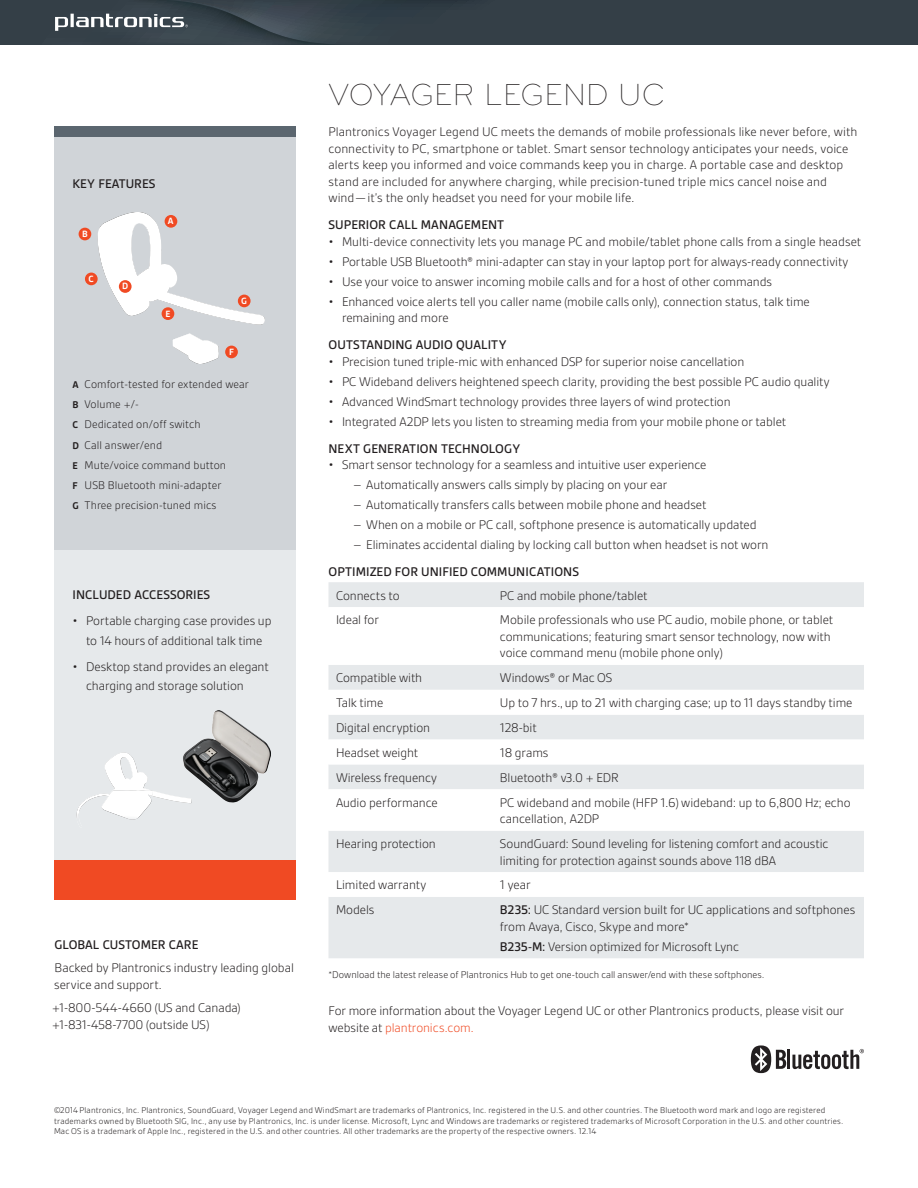
<style>
.page{position:relative;width:918px;height:1188px;background:#fff}
.page>*{position:absolute;margin:0;border:0;box-sizing:border-box;transform-origin:0 0}
.t1{font:300 31.5px "Bryant";letter-spacing:.005em;color:#231f20}
.t2{font:300 13.5px/16.5px "Gesta";letter-spacing:-.005em;color:#231f20}
.t3{font:500 13.5px "Gesta";letter-spacing:.005em;color:#231f20}
.t4{font:300 12px/20.2px "Gesta";letter-spacing:.01em;color:#231f20}
.t5{font:300 10.5px "Gesta";letter-spacing:.005em;color:#231f20}
.t6{font:700 9.75px "Gesta";color:#fff}
.t7{font:300 9px/10.5px "Gesta";letter-spacing:.02em;color:#231f20}
.s1{font-weight:700;font-size:10.5px}
.s2{font-weight:500}
.s3{color:#f04a23}
</style>
<div class="page">
<div style="left:54px;top:137px;width:242px;height:413px;background:#d0d4d8"></div>
<img style="left:98px;top:212px;width:167px;height:127px">
<div style="left:328px;top:582px;width:536px;height:376px;background:#e6e9eb"></div>
<svg style="left:328px;top:607px;width:536px;height:290px"></svg>
<div style="left:54px;top:126px;width:242px;height:11px;background:#5b666f"></div>
<div style="left:54px;top:550px;width:242px;height:310px;background:#e6e9eb"></div>
<div style="left:54px;top:860px;width:242px;height:40px;background:#f04a23"></div>
<svg style="left:0;top:0;width:918px;height:45px"></svg>
<img style="left:105px;top:753px;width:44px;height:37px">
<img style="left:76px;top:790px;width:77px;height:30px">
<img style="left:153px;top:791px;width:30px;height:12px">
<img style="left:183px;top:710px;width:88px;height:93px">
<hr style="left:787px;top:1050px;width:3px;height:19px;background:#231f20">
<svg style="left:751px;top:1045px;width:35px;height:28px"></svg>
<svg style="left:792px;top:1049px;width:72px;height:20px"></svg>
<div style="left:162px;top:307px;width:12px;height:13px;background:#f04a23;border-radius:50%"></div>
<div style="left:165px;top:215px;width:12px;height:13px;background:#f04a23;border-radius:50%"></div>
<div style="left:119px;top:280px;width:13px;height:13px;background:#f04a23;border-radius:50%"></div>
<div style="left:85px;top:273px;width:13px;height:12px;background:#f04a23;border-radius:50%"></div>
<div style="left:79px;top:228px;width:12px;height:12px;background:#f04a23;border-radius:50%"></div>
<div style="left:225px;top:346px;width:13px;height:12px;background:#f04a23;border-radius:50%"></div>
<div style="left:238px;top:295px;width:13px;height:12px;background:#f04a23;border-radius:50%"></div>
<p class="t3" style="left:73px;top:176px;width:84px">KEY FEATURES</p>
<p class="t6" style="left:82px;top:228px;width:7px">B</p>
<p class="t6" style="left:168px;top:216px;width:7px">A</p>
<p class="t6" style="left:89px;top:273px;width:7px">C</p>
<p class="t6" style="left:122px;top:281px;width:8px">D</p>
<p class="t6" style="left:165px;top:308px;width:6px">E</p>
<p class="t6" style="left:241px;top:295px;width:7px">G</p>
<p class="t6" style="left:229px;top:346px;width:6px">F</p>
<p class="t4" style="left:73px;top:374px;width:178px"><span class="s1">A</span> Comfort-tested for extended wear<br><span class="s1">B</span> Volume +/-<br><span class="s1">C</span> Dedicated on/off switch<br><span class="s1">D</span> Call answer/end<br><span class="s1">E</span> Mute/voice command button<br><span class="s1">F</span> USB Bluetooth mini-adapter<br><span class="s1">G</span> Three precision-tuned mics</p>
<p class="t3" style="left:73px;top:587px;width:139px">INCLUDED ACCESSORIES</p>
<p class="t2" style="left:73px;top:611px;width:201px;line-height:19.5px;text-align:center">• Portable charging case provides up to 14 hours of additional talk time</p>
<p class="t2" style="left:86px;top:657px;width:184px;line-height:19.5px;text-indent:-14px">• Desktop stand provides an elegant charging and storage solution</p>
<p class="t3" style="left:54px;top:937px;width:146px">GLOBAL CUSTOMER CARE</p>
<p class="t2" style="left:54px;top:960px;width:241px">Backed by Plantronics industry leading global service and support.</p>
<p class="t2" style="left:52px;top:999px;width:190px">+1-800-544-4660 (US and Canada) +1-831-458-7700 (outside US)</p>
<h1 class="t1" style="left:328px;top:76px;width:338px">VOYAGER LEGEND UC</h1>
<p class="t2" style="left:328px;top:123px;width:530px">Plantronics Voyager Legend UC meets the demands of mobile professionals like never before, with connectivity to PC, smartphone or tablet. Smart sensor technology anticipates your needs, voice alerts keep you informed and voice commands keep you in charge. A portable case and desktop stand are included for anywhere charging, while precision-tuned triple mics cancel noise and wind—it’s the only headset you need for your mobile life.</p>
<p class="t3" style="left:328px;top:217px;width:177px">SUPERIOR CALL MANAGEMENT</p>
<p class="t2" style="left:328px;top:233px;width:534px">• Multi-device connectivity lets you manage PC and mobile/tablet phone calls from a single headset</p>
<p class="t2" style="left:328px;top:253px;width:521px">• Portable USB Bluetooth® mini-adapter can stay in your laptop port for always-ready connectivity</p>
<p class="t2" style="left:328px;top:273px;width:445px">• Use your voice to answer incoming mobile calls and for a host of other commands</p>
<p class="t2" style="left:342px;top:293px;width:469px;text-indent:-14px">• Enhanced voice alerts tell you caller name (mobile calls only), connection status, talk time remaining and more</p>
<p class="t3" style="left:328px;top:337px;width:180px">OUTSTANDING AUDIO QUALITY</p>
<p class="t2" style="left:328px;top:353px;width:417px">• Precision tuned triple-mic with enhanced DSP for superior noise cancellation</p>
<p class="t2" style="left:328px;top:373px;width:503px">• PC Wideband delivers heightened speech clarity, providing the best possible PC audio quality</p>
<p class="t2" style="left:328px;top:393px;width:404px">• Advanced WindSmart technology provides three layers of wind protection</p>
<p class="t2" style="left:328px;top:413px;width:459px">• Integrated A2DP lets you listen to streaming media from your mobile phone or tablet</p>
<p class="t3" style="left:328px;top:441px;width:193px">NEXT GENERATION TECHNOLOGY</p>
<p class="t2" style="left:328px;top:456px;width:380px">• Smart sensor technology for a seamless and intuitive user experience</p>
<p class="t2" style="left:353px;top:476px;width:316px">– Automatically answers calls simply by placing on your ear</p>
<p class="t2" style="left:353px;top:496px;width:355px">– Automatically transfers calls between mobile phone and headset</p>
<p class="t2" style="left:353px;top:516px;width:405px">– When on a mobile or PC call, softphone presence is automatically updated</p>
<p class="t2" style="left:353px;top:536px;width:417px">– Eliminates accidental dialing by locking call button when headset is not worn</p>
<p class="t3" style="left:328px;top:564px;width:252px">OPTIMIZED FOR UNIFIED COMMUNICATIONS</p>
<p class="t2" style="left:336px;top:587px;width:65px">Connects to</p>
<p class="t2" style="left:500px;top:587px;width:149px">PC and mobile phone/tablet</p>
<p class="t2" style="left:336px;top:612px;width:44px">Ideal for</p>
<p class="t2" style="left:500px;top:612px;width:335px">Mobile professionals who use PC audio, mobile phone, or tablet communications; featuring smart sensor technology, now with voice command menu (mobile phone only)</p>
<p class="t2" style="left:336px;top:670px;width:88px">Compatible with</p>
<p class="t2" style="left:500px;top:670px;width:114px">Windows® or Mac OS</p>
<p class="t2" style="left:336px;top:694px;width:49px">Talk time</p>
<p class="t2" style="left:500px;top:694px;width:354px">Up to 7 hrs., up to 21 with charging case; up to 11 days standby time</p>
<p class="t2" style="left:336px;top:719px;width:96px">Digital encryption</p>
<p class="t2" style="left:500px;top:719px;width:38px">128-bit</p>
<p class="t2" style="left:336px;top:744px;width:84px">Headset weight</p>
<p class="t2" style="left:500px;top:744px;width:50px">18 grams</p>
<p class="t2" style="left:336px;top:769px;width:103px">Wireless frequency</p>
<p class="t2" style="left:500px;top:769px;width:120px">Bluetooth® v3.0 + EDR</p>
<p class="t2" style="left:336px;top:794px;width:103px">Audio performance</p>
<p class="t2" style="left:500px;top:794px;width:352px">PC wideband and mobile (HFP 1.6) wideband: up to 6,800 Hz; echo cancellation, A2DP</p>
<p class="t2" style="left:336px;top:835px;width:101px">Hearing protection</p>
<p class="t2" style="left:500px;top:835px;width:330px">SoundGuard: Sound leveling for listening comfort and acoustic limiting for protection against sounds above 118 dBA</p>
<p class="t2" style="left:336px;top:877px;width:92px">Limited warranty</p>
<p class="t2" style="left:500px;top:877px;width:32px">1 year</p>
<p class="t2" style="left:336px;top:902px;width:40px">Models</p>
<p class="t2" style="left:500px;top:902px;width:357px"><span class="s2">B235:</span> UC Standard version built for UC applications and softphones from Avaya, Cisco, Skype and more*</p>
<p class="t2" style="left:500px;top:938px;width:241px"><span class="s2">B235-M:</span> Version optimized for Microsoft Lync</p>
<p class="t5" style="left:328px;top:968px;width:438px">*Download the latest release of Plantronics Hub to get one-touch call answer/end with these softphones.</p>
<p class="t2" style="left:328px;top:1003px;width:517px">For more information about the Voyager Legend UC or other Plantronics products, please visit our website at <span class="s3">plantronics.com.</span></p>
<p class="t7" style="left:54px;top:1105px;width:791px">©2014 Plantronics, Inc. Plantronics, SoundGuard, Voyager Legend and WindSmart are trademarks of Plantronics, Inc. registered in the U.S. and other countries. The Bluetooth word mark and logo are registered trademarks owned by Bluetooth SIG, Inc., any use by Plantronics, Inc. is under license. Microsoft, Lync and Windows are trademarks or registered trademarks of Microsoft Corporation in the U.S. and other countries.<br>Mac OS is a trademark of Apple Inc., registered in the U.S. and other countries. All other trademarks are the property of the respective owners. 12.14</p>
</div>
